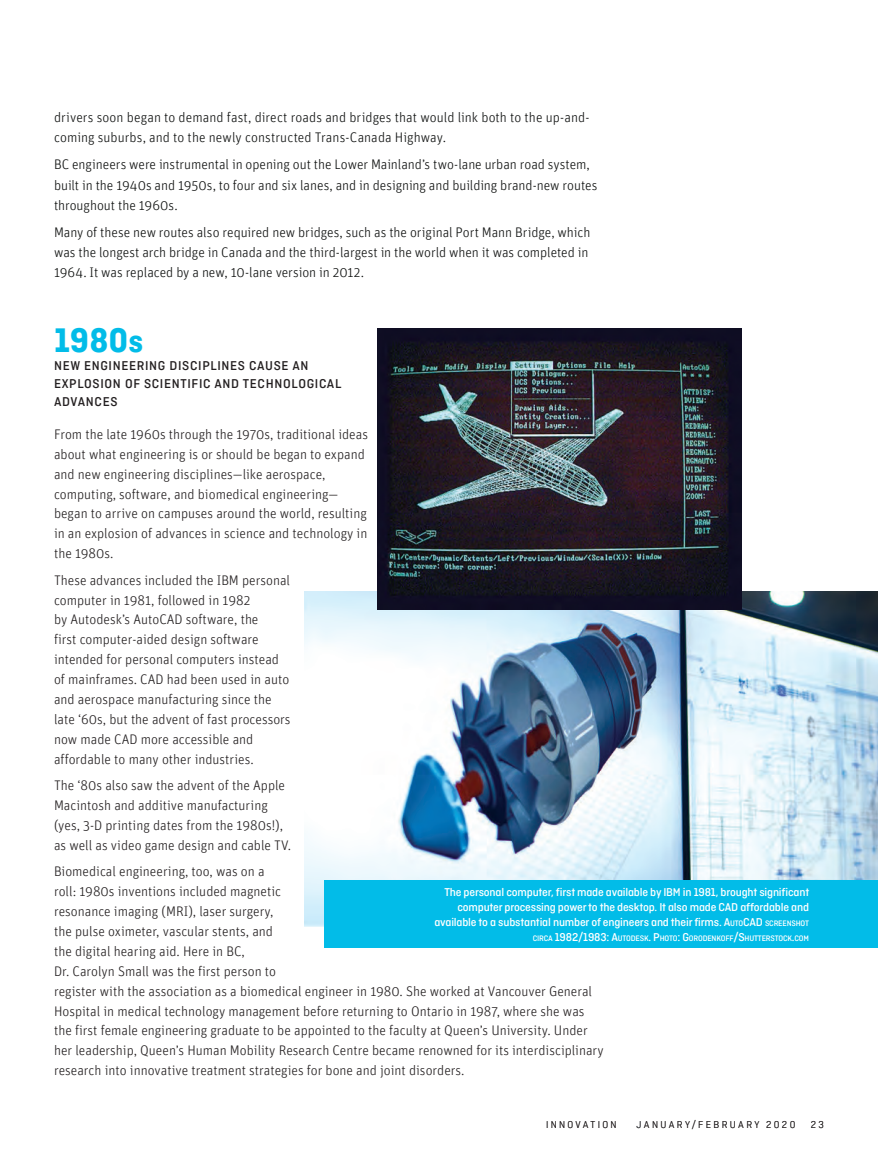
<style>
.page{position:relative;width:878px;height:1161px;background:#fff}
.page>*{position:absolute;margin:0;border:0;box-sizing:border-box;transform-origin:0 0}
.t1{font:700 36px "Ciutadella";color:#02bce8}
.t2{font:300 13.8px/19.8px "Unit OT";color:#231f20}
.t3{font:300 13.8px/20.2px "Unit OT";color:#0f1110}
.t4{font:500 13.5px/18px "Ciutadella";letter-spacing:.05em;color:#231f20}
.t5{font:500 12px/15px "Ciutadella";letter-spacing:-.015em;color:#fff;text-align:right}
.t6{font:300 10.5px "Ciutadella";letter-spacing:.225em;color:#231f20}
.t7{font:500 8.4px "Ciutadella";letter-spacing:-.02em;color:#fff}
.s1{font-size:33px}
.s2{font-style:inherit}
.s3{font-size:8.4px}
.s4{font-size:12px}
.s5{color:#2a333b}
</style>
<div class="page">
<img style="left:304px;top:592px;width:574px;height:335px">
<img style="left:377px;top:328px;width:364px;height:281px">
<div style="left:324px;top:880px;width:554px;height:67px;background:#02bce8"></div>
<p class="t3" style="left:54px;top:107px;width:537px">drivers soon began to demand fast, direct roads and bridges that would link both to the up-and&shy;coming suburbs, and to the newly constructed Trans-Canada Highway.</p>
<p class="t3" style="left:54px;top:154px;width:545px">BC engineers were instrumental in opening out the Lower Mainland’s two-lane urban road system, built in the 1940s and 1950s, to four and six lanes, and in designing and building brand-new routes throughout the 1960s.</p>
<p class="t3" style="left:54px;top:222px;width:538px">Many of these new routes also required new bridges, such as the original Port Mann Bridge, which was the longest arch bridge in Canada and the third-largest in the world when it was completed in<br>1964. It was replaced by a new, 10-lane version in 2012.</p>
<h1 class="t1" style="left:54px;top:319px;width:91px">1980<span class="s1">s</span></h1>
<p class="t4" style="left:54px;top:356px;width:289px">NEW ENGINEERING DISCIPLINES CAUSE AN<br>EXPLOSION OF SCIENTIFIC AND TECHNOLOGICAL<br>ADVANCES</p>
<p class="t2" style="left:54px;top:424px;width:315px">From the late 1960s through the 1970s, traditional ideas about what engineering is or should be began to expand and new engineering disciplines—like aerospace, computing, software, and biomedical engineering— began to arrive on campuses around the world, resulting in an explosion of advances in science and technology in the 1980s.</p>
<p class="t2" style="left:54px;top:570px;width:238px">These advances included the IBM personal computer in 1981, followed in 1982<br>by Autodesk’s AutoCAD software, the<br>first computer-aided design software intended for personal computers instead of mainframes. CAD had been used in auto and aerospace manufacturing since the late ‘60s, but the advent of fast processors now made CAD more accessible and affordable to many other industries.</p>
<p class="t2" style="left:54px;top:776px;width:239px">The ‘80s also saw the advent of the Apple Macintosh and additive manufacturing (yes, 3-D printing dates from the 1980s!), as well as video game design and cable TV.</p>
<p class="t2" style="left:54px;top:862px;width:551px">Biomedical engineering, too, was on a<br>roll: 1980s inventions included magnetic<br>resonance imaging (MRI), laser surgery,<br>the pulse oximeter, vascular stents, and<br>the digital hearing aid. Here in BC,<br>Dr. Carolyn Small was the first person to<br>register with the association as a biomedical engineer in 1980. She worked at Vancouver General Hospital in medical technology management before returning to Ontario in 1987, where she was the first female engineering graduate to be appointed to the faculty at Queen’s University. Under her leadership, Queen’s Human Mobility Research Centre became renowned for its interdisciplinary research into innovative treatment strategies for bone and joint disorders.</p>
<p class="t5" style="left:434px;top:884px;width:376px">The personal computer, first made available by IBM in 1981, brought significant computer processing power to the desktop. It also made CAD affordable and available to a substantial number of engineers and their firms. <span class="s2">A</span><span class="s3">UTO</span><span class="s2">CAD</span> <span class="s3">SCREENSHOT</span></p>
<p class="t7" style="left:532px;top:933px;width:278px">CIRCA <span class="s4">1982/1983: A</span>UTODESK<span class="s4">. P</span>HOTO<span class="s4">: G</span>ORODENKOFF<span class="s4">/S</span>HUTTERSTOCK<span class="s4">.</span>COM</p>
<p class="t6" style="left:546px;top:1119px;width:72px">INNOVATION</p>
<p class="t6" style="left:636px;top:1119px;width:160px"><span class="s5">J</span>ANUARY/FEBRUARY 2020</p>
<p class="t6" style="left:810px;top:1119px;width:15px">23</p>
</div>
